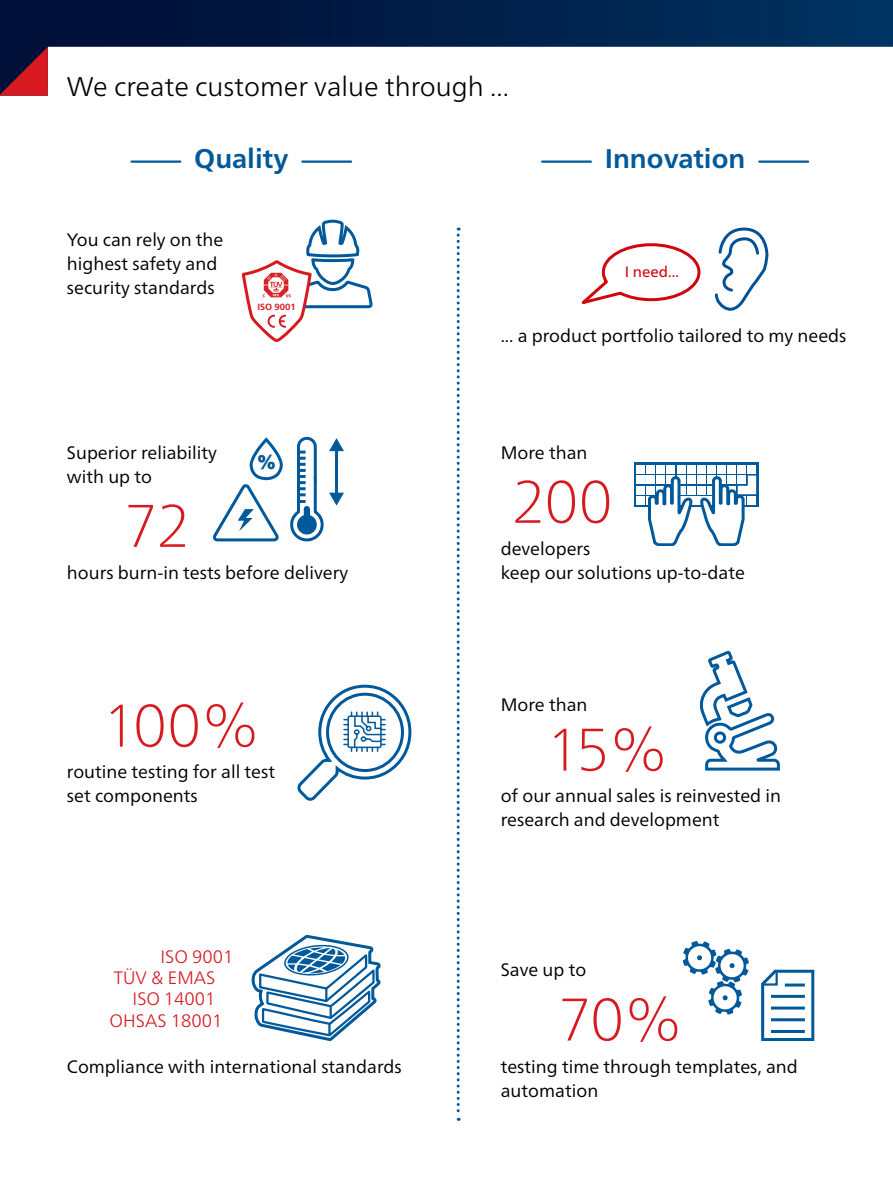
<style>
.page{position:relative;width:893px;height:1191px;background:#fff}
.page>*{position:absolute;margin:0;border:0;box-sizing:border-box;transform-origin:0 0}
.t1{font:100 60px "Frutiger Neue LTW1 G";letter-spacing:-.04em;color:#d71920}
.t2{font:300 27px "Frutiger Neue LTW1 G";color:#000}
.t3{font:700 27px "Frutiger Neue LTW1 G";color:#00599a}
.t4{font:19.5px "Frutiger Neue LTW1 G X Black";color:#005a97}
.t5{font:18px/24px "Frutiger Neue LTW1 G";color:#000}
.t6{font:300 18px/21.1px "Frutiger Neue LTW1 G";color:#d71920}
.t7{font:15px "Frutiger Neue LTW1 G";color:#d1050c}
.t8{font:700 9px "Frutiger Neue LTW1 G";color:#d71920}
</style>
<div class="page">
<svg style="left:0;top:0;width:893px;height:47px;background:#011f4a"></svg>
<svg style="left:0;top:47px;width:48px;height:49px;background:#6d142c"></svg>
<svg style="left:457px;top:227px;width:3px;height:893px"></svg>
<hr style="left:542px;top:160px;width:49px;height:3px;background:#00599a">
<hr style="left:759px;top:160px;width:49px;height:3px;background:#00599a">
<hr style="left:132px;top:160px;width:48px;height:3px;background:#00599a">
<hr style="left:302px;top:160px;width:49px;height:3px;background:#00599a">
<svg style="left:297px;top:684px;width:114px;height:116px"></svg>
<svg style="left:252px;top:935px;width:129px;height:106px"></svg>
<svg style="left:700px;top:651px;width:80px;height:119px"></svg>
<svg style="left:242px;top:220px;width:130px;height:122px"></svg>
<svg style="left:213px;top:437px;width:131px;height:104px"></svg>
<svg style="left:634px;top:463px;width:124px;height:44px"></svg>
<div style="left:748px;top:465px;width:8px;height:9px;background:#fff"></div>
<div style="left:738px;top:465px;width:8px;height:9px;background:#fff"></div>
<div style="left:728px;top:465px;width:8px;height:9px;background:#fff"></div>
<div style="left:717px;top:465px;width:9px;height:9px;background:#fff"></div>
<div style="left:707px;top:465px;width:9px;height:9px;background:#fff"></div>
<div style="left:697px;top:486px;width:8px;height:8px;background:#fff"></div>
<div style="left:697px;top:475px;width:8px;height:9px;background:#fff"></div>
<div style="left:697px;top:465px;width:8px;height:9px;background:#fff"></div>
<div style="left:687px;top:486px;width:8px;height:8px;background:#fff"></div>
<div style="left:687px;top:475px;width:8px;height:9px;background:#fff"></div>
<div style="left:687px;top:465px;width:8px;height:9px;background:#fff"></div>
<div style="left:677px;top:465px;width:8px;height:9px;background:#fff"></div>
<div style="left:667px;top:465px;width:8px;height:9px;background:#fff"></div>
<div style="left:657px;top:465px;width:8px;height:9px;background:#fff"></div>
<div style="left:647px;top:496px;width:99px;height:8px;background:#fff"></div>
<div style="left:636px;top:496px;width:9px;height:8px;background:#fff"></div>
<div style="left:636px;top:475px;width:19px;height:9px;background:#fff"></div>
<div style="left:636px;top:486px;width:9px;height:8px;background:#fff"></div>
<div style="left:647px;top:465px;width:8px;height:9px;background:#fff"></div>
<div style="left:636px;top:465px;width:9px;height:9px;background:#fff"></div>
<svg style="left:646px;top:474px;width:47px;height:72px"></svg>
<svg style="left:699px;top:474px;width:57px;height:72px"></svg>
<svg style="left:761px;top:969px;width:53px;height:72px"></svg>
<svg style="left:683px;top:941px;width:66px;height:73px"></svg>
<svg style="left:582px;top:243px;width:119px;height:61px"></svg>
<svg style="left:714px;top:227px;width:54px;height:84px"></svg>
<p class="t2" style="left:67px;top:70px;width:444px">We create customer value through ...</p>
<p class="t3" style="left:194px;top:142px;width:96px">Quality</p>
<p class="t3" style="left:605px;top:142px;width:142px">Innovation</p>
<p class="t5" style="left:67px;top:227px;width:158px">You can rely on the highest safety and security standards</p>
<p class="t8" style="left:257px;top:301px;width:40px">ISO 9001</p>
<p class="t5" style="left:67px;top:440px;width:152px">Superior reliability with up to</p>
<p class="t1" style="left:124px;top:482px;width:67px">72</p>
<p class="t4" style="left:257px;top:447px;width:20px">%</p>
<p class="t5" style="left:67px;top:560px;width:283px">hours burn-in tests before delivery</p>
<p class="t1" style="left:102px;top:682px;width:159px">100%</p>
<p class="t5" style="left:67px;top:760px;width:210px">routine testing for all test set components</p>
<p class="t6" style="left:160px;top:946px;width:75px">ISO 9001</p>
<p class="t6" style="left:110px;top:988px;width:114px;text-indent:23px">ISO 14001<br>OHSAS 18001</p>
<p class="t6" style="left:114px;top:967px;width:103px">TÜV &amp; EMAS</p>
<p class="t5" style="left:67px;top:1054px;width:336px">Compliance with international standards</p>
<p class="t7" style="left:625px;top:260px;width:56px">I need...</p>
<p class="t5" style="left:501px;top:323px;width:347px">... a product portfolio tailored to my needs</p>
<p class="t5" style="left:501px;top:440px;width:88px">More than</p>
<p class="t1" style="left:511px;top:458px;width:103px">200</p>
<p class="t5" style="left:501px;top:536px;width:246px">developers<br>keep our solutions up-to-date</p>
<p class="t5" style="left:501px;top:692px;width:88px">More than</p>
<p class="t1" style="left:546px;top:706px;width:124px">15%</p>
<p class="t5" style="left:501px;top:784px;width:282px">of our annual sales is reinvested in research and development</p>
<p class="t5" style="left:501px;top:957px;width:87px">Save up to</p>
<p class="t1" style="left:558px;top:976px;width:126px">70%</p>
<p class="t5" style="left:501px;top:1054px;width:299px">testing time through templates, and automation</p>
</div>
